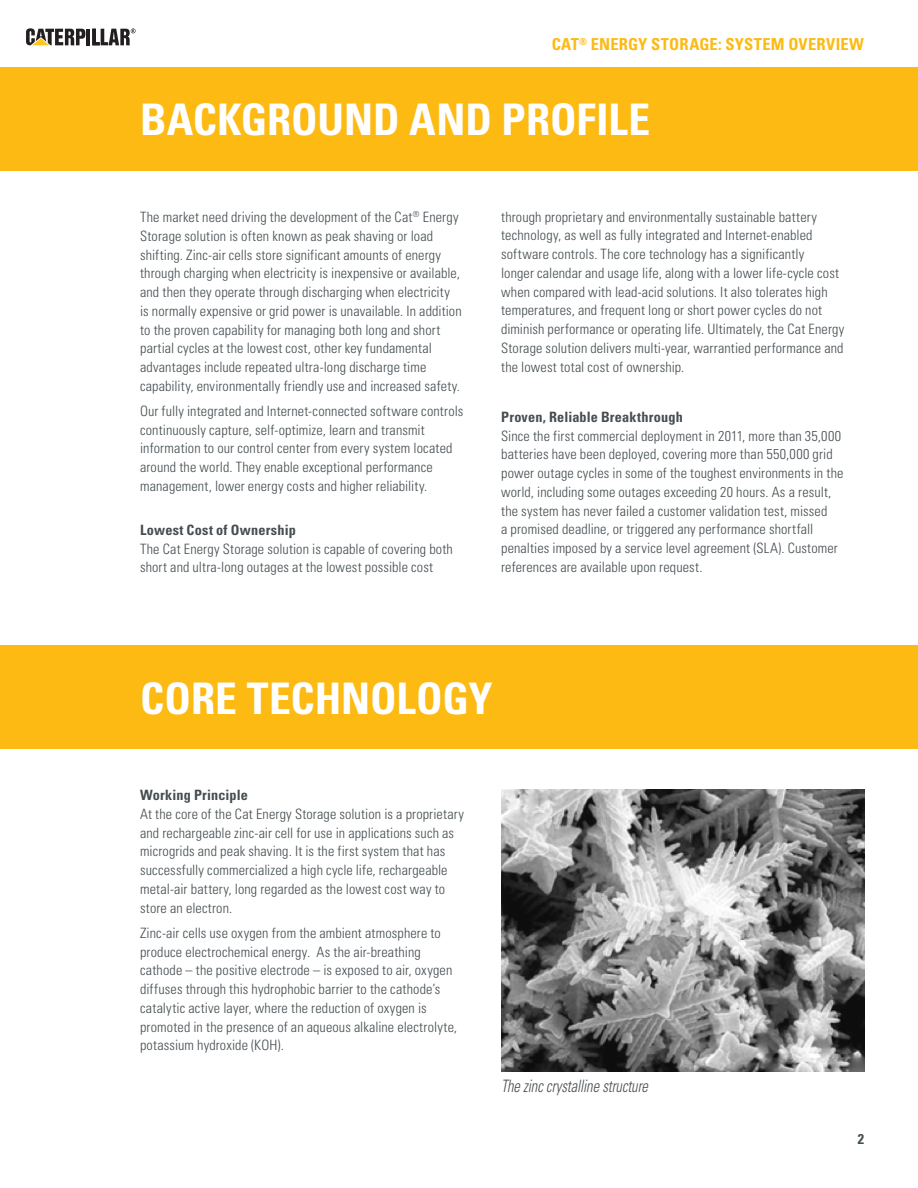
<style>
.page{position:relative;width:918px;height:1188px;background:#fff}
.page>*{position:absolute;margin:0;border:0;box-sizing:border-box;transform-origin:0 0}
.Headline{font:700 condensed 43.5px "Univers LT Std";letter-spacing:-.005em;color:#fff}
.BULLETS{font:italic 300 condensed 17.1px "Univers LT Std";letter-spacing:-.01em;color:#454d51;scale:.85 1}
.t1{font:700 condensed 16.5px "Univers LT Std";letter-spacing:.015em;color:#fcba13}
.BULLETS-2{font:300 condensed 14.25px/18.8px "Univers LT Std";letter-spacing:.01em;color:#454d51}
.BULLETS-3{font:700 condensed 14.25px "Univers LT Std";color:#454d51}
.s1{font-weight:700}
</style>
<div class="page">
<hr style="left:87px;top:29px;width:3px;height:16px;background:#231f20">
<svg style="left:26px;top:28px;width:59px;height:17px"></svg>
<svg style="left:92px;top:28px;width:44px;height:17px"></svg>
<div style="left:0;top:67px;width:918px;height:104px;background:#fcba13"></div>
<div style="left:0;top:646px;width:918px;height:103px;background:#fcba13"></div>
<img style="left:501px;top:790px;width:363px;height:281px">
<p class="t1" style="left:552px;top:35px;width:314px">CAT<sup>®</sup> ENERGY STORAGE: SYSTEM OVERVIEW</p>
<p class="Headline" style="left:140px;top:93px;width:512px">BACKGROUND AND PROFILE</p>
<p class="BULLETS-2" style="left:140px;top:208px;width:323px">The market need driving the development of the Cat<sup>®</sup> Energy Storage solution is often known as peak shaving or load shifting. Zinc-air cells store significant amounts of energy through charging when electricity is inexpensive or available, and then they operate through discharging when electricity is normally expensive or grid power is unavailable. In addition to the proven capability for managing both long and short partial cycles at the lowest cost, other key fundamental advantages include repeated ultra-long discharge time capability, environmentally friendly use and increased safety.</p>
<p class="BULLETS-2" style="left:140px;top:402px;width:325px">Our fully integrated and Internet-connected software controls continuously capture, self-optimize, learn and transmit information to our control center from every system located around the world. They enable exceptional performance management, lower energy costs and higher reliability.</p>
<p class="BULLETS-2" style="left:140px;top:520px;width:314px"><span class="s1">Lowest Cost of Ownership<br></span>The Cat Energy Storage solution is capable of covering both short and ultra-long outages at the lowest possible cost</p>
<p class="BULLETS-2" style="left:501px;top:207px;width:345px">through proprietary and environmentally sustainable battery technology, as well as fully integrated and Internet-enabled software controls. The core technology has a significantly<br>longer calendar and usage life, along with a lower life-cycle cost when compared with lead-acid solutions. It also tolerates high temperatures, and frequent long or short power cycles do not diminish performance or operating life. Ultimately, the Cat Energy Storage solution delivers multi-year, warrantied performance and the lowest total cost of ownership.</p>
<p class="BULLETS-2" style="left:501px;top:408px;width:344px"><span class="s1">Proven, Reliable Breakthrough<br></span>Since the first commercial deployment in 2011, more than 35,000 batteries have been deployed, covering more than 550,000 grid power outage cycles in some of the toughest environments in the world, including some outages exceeding 20 hours. As a result, the system has never failed a customer validation test, missed<br>a promised deadline, or triggered any performance shortfall penalties imposed by a service level agreement (SLA). Customer references are available upon request.</p>
<p class="Headline" style="left:140px;top:671px;width:354px">CORE TECHNOLOGY</p>
<p class="BULLETS-2" style="left:140px;top:786px;width:325px"><span class="s1">Working Principle<br></span>At the core of the Cat Energy Storage solution is a proprietary and rechargeable zinc-air cell for use in applications such as microgrids and peak shaving. It is the first system that has successfully commercialized a high cycle life, rechargeable metal-air battery, long regarded as the lowest cost way to store an electron.</p>
<p class="BULLETS-2" style="left:140px;top:923px;width:319px">Zinc-air cells use oxygen from the ambient atmosphere to produce electrochemical energy. As the air-breathing cathode – the positive electrode – is exposed to air, oxygen diffuses through this hydrophobic barrier to the cathode’s catalytic active layer, where the reduction of oxygen is promoted in the presence of an aqueous alkaline electrolyte, potassium hydroxide (KOH).</p>
<p class="BULLETS" style="left:501px;top:1075px;width:174px">The zinc crystalline structure</p>
<p class="BULLETS-3" style="left:858px;top:1130px;width:8px">2</p>
</div>
